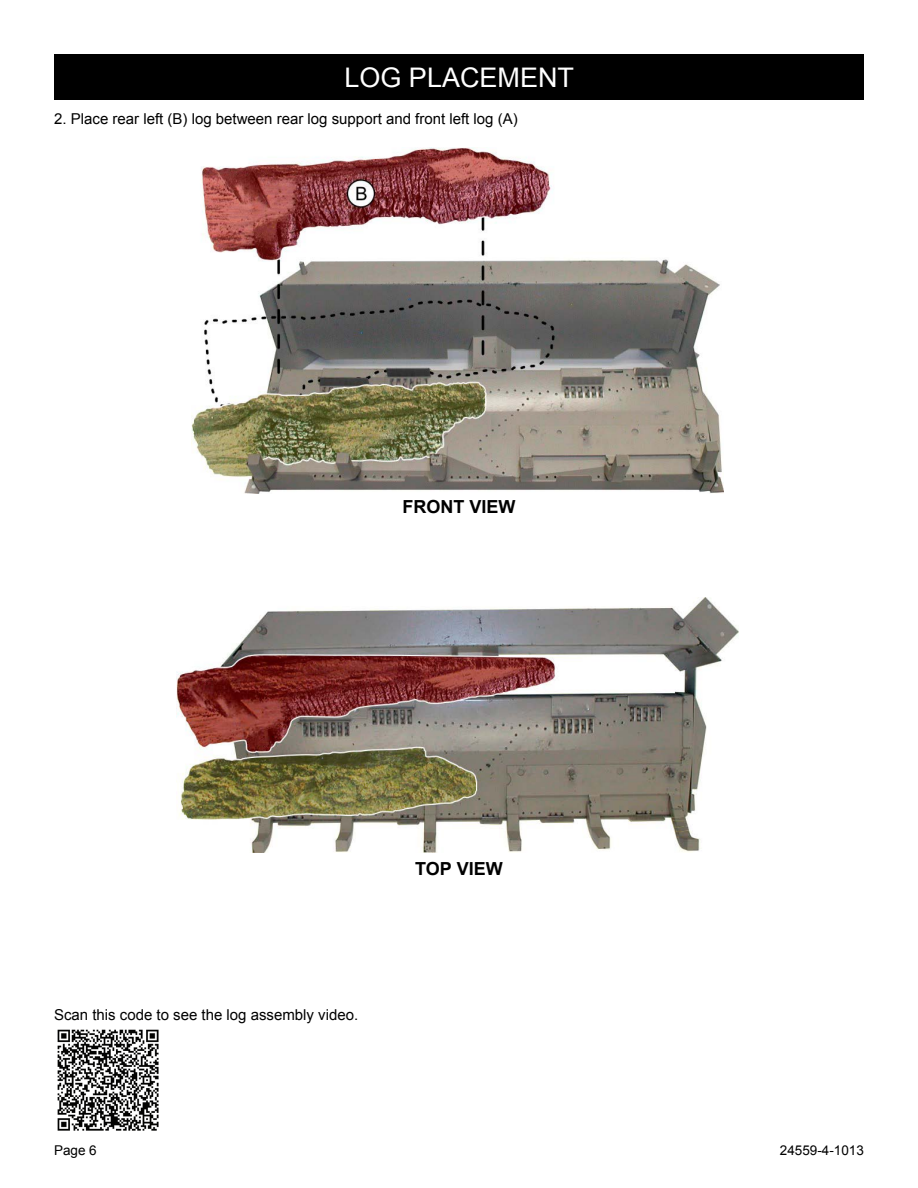
<style>
.page{position:relative;width:918px;height:1188px;background:#fff}
.page>*{position:absolute;margin:0;border:0;box-sizing:border-box;transform-origin:0 0}
.t1{font:27px "Arial";color:#fff}
.t2{font:700 18px "Arial";color:#000}
.t3{font:15px "Arial";color:#000}
.t4{font:13.5px "Arial";color:#000}
</style>
<div class="page">
<div style="left:54px;top:54px;width:810px;height:46px;background:#000"></div>
<img style="left:192px;top:147px;width:532px;height:346px">
<img style="left:177px;top:597px;width:562px;height:255px">
<img style="left:57px;top:1029px;width:102px;height:102px">
<h1 class="t1" style="left:344px;top:59px;width:231px">LOG PLACEMENT</h1>
<p class="t3" style="left:54px;top:109px;width:465px">2. Place rear left (B) log between rear log support and front left log (A)</p>
<p class="t2" style="left:403px;top:494px;width:99px">FRONT VIEW</p>
<p class="t3" style="left:54px;top:1005px;width:306px">Scan this code to see the log assembly video.</p>
<p class="t2" style="left:415px;top:857px;width:74px">TOP VIEW</p>
<p class="t4" style="left:54px;top:1142px;width:44px">Page 6</p>
<p class="t4" style="left:780px;top:1142px;width:86px">24559-4-1013</p>
</div>
